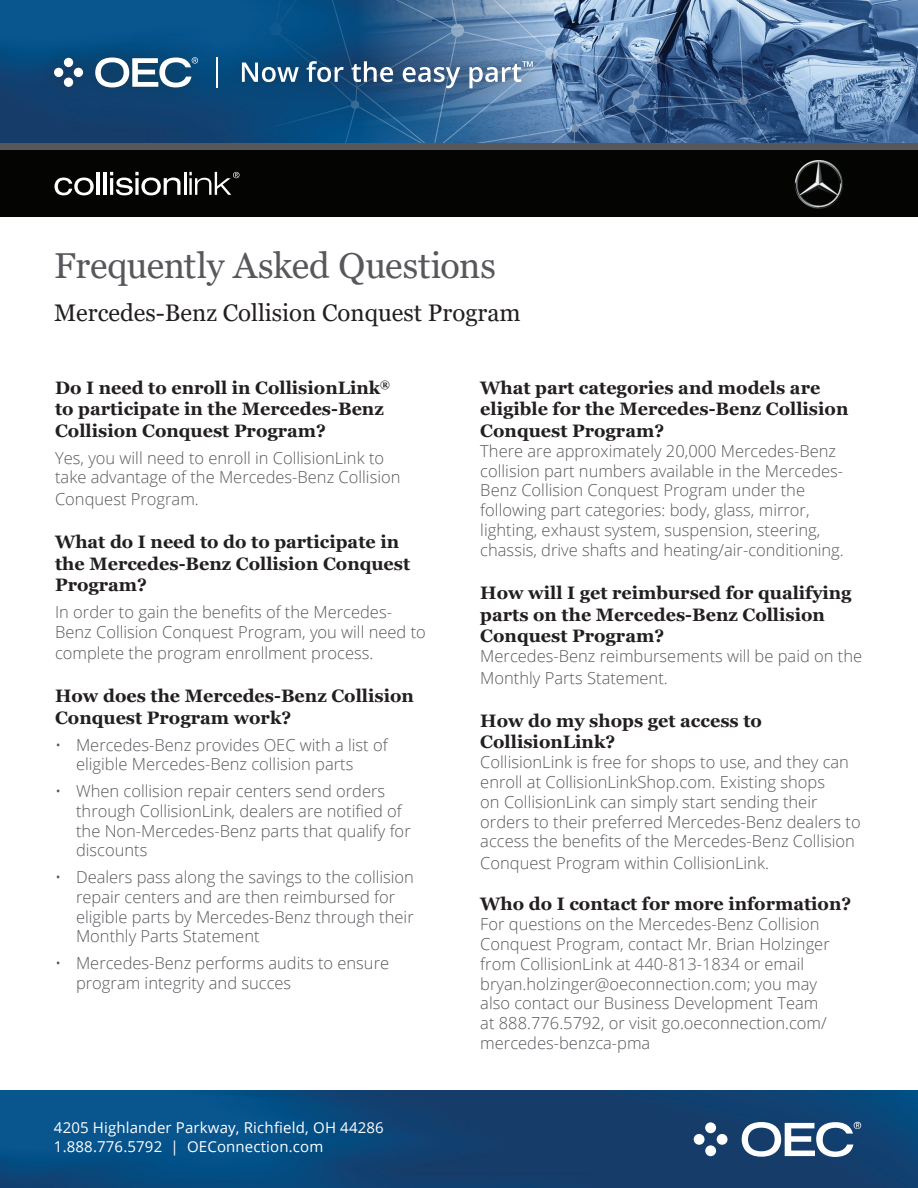
<style>
.page{position:relative;width:918px;height:1188px;background:#fff}
.page>*{position:absolute;margin:0;border:0;box-sizing:border-box;transform-origin:0 0}
.t1{font:36px "Georgia";letter-spacing:-.005em;color:#58575c}
.t2{font:24px "Georgia";color:#231f20}
.t3{font:700 18px/21.6px "Georgia";color:#231f20}
.t4{font:300 16.5px/19.8px "Open Sans";color:#58575c}
.t5{font:15px/19.5px "Open Sans";letter-spacing:.01em;color:#fff}
</style>
<div class="page">
<div style="left:0;top:143px;width:918px;height:74px;background:#040503"></div>
<img style="left:0;top:1091px;width:918px;height:97px">
<img style="left:0;top:0;width:239px;height:144px">
<svg style="left:742px;top:1122px;width:119px;height:35px"></svg>
<div style="left:705px;top:1122px;width:11px;height:11px;background:#fff;border-radius:50%"></div>
<div style="left:717px;top:1134px;width:11px;height:11px;background:#fff;border-radius:50%"></div>
<div style="left:705px;top:1145px;width:11px;height:11px;background:#fff;border-radius:50%"></div>
<div style="left:694px;top:1134px;width:11px;height:11px;background:#fff;border-radius:50%"></div>
<img style="left:794px;top:160px;width:49px;height:49px">
<img style="left:846px;top:0;width:72px;height:144px">
<div style="left:0;top:144px;width:918px;height:6px;background:#58575c"></div>
<div style="left:37px;top:39px;width:513px;height:67px;background:#231f20;opacity:.58"></div>
<svg style="left:239px;top:0;width:607px;height:144px;background:#46709b"></svg>
<div style="left:64px;top:58px;width:9px;height:9px;background:#fff;border-radius:50%"></div>
<div style="left:54px;top:68px;width:9px;height:9px;background:#fff;border-radius:50%"></div>
<div style="left:74px;top:68px;width:9px;height:9px;background:#fff;border-radius:50%"></div>
<div style="left:64px;top:78px;width:9px;height:9px;background:#fff;border-radius:50%"></div>
<svg style="left:95px;top:57px;width:103px;height:30px"></svg>
<hr style="left:216px;top:57px;width:2px;height:31px;background:#fff">
<svg style="left:55px;top:178px;width:39px;height:17px"></svg>
<hr style="left:97px;top:172px;width:3px;height:23px;background:#fff">
<hr style="left:103px;top:172px;width:3px;height:23px;background:#fff">
<svg style="left:110px;top:172px;width:70px;height:23px"></svg>
<hr style="left:184px;top:172px;width:2px;height:23px;background:#fff">
<svg style="left:189px;top:172px;width:51px;height:23px"></svg>
<h1 class="t1" style="left:54px;top:244px;width:443px">Frequently Asked Questions</h1>
<h2 class="t2" style="left:54px;top:298px;width:468px">Mercedes-Benz Collision Conquest Program</h2>
<p class="t3" style="left:55px;top:377px;width:337px">Do I need to enroll in CollisionLink<sup>® </sup>to participate in the Mercedes-Benz<br>Collision Conquest Program?</p>
<p class="t4" style="left:55px;top:447px;width:347px">Yes, you will need to enroll in CollisionLink to take advantage of the Mercedes-Benz Collision</p>
<p class="t4" style="left:55px;top:489px;width:145px">Conquest Program.</p>
<p class="t3" style="left:55px;top:531px;width:357px">What do I need to do to participate in the Mercedes-Benz Collision Conquest<br>Program?</p>
<p class="t4" style="left:55px;top:602px;width:372px">In order to gain the benefits of the Mercedes-<br>Benz Collision Conquest Program, you will need to</p>
<p class="t4" style="left:55px;top:643px;width:320px">complete the program enrollment process.</p>
<p class="t3" style="left:55px;top:686px;width:360px">How does the Mercedes-Benz Collision<br>Conquest Program work?</p>
<p class="t4" style="left:76px;top:734px;width:313px;text-indent:-21px">• Mercedes-Benz provides OEC with a list of eligible Mercedes-Benz collision parts</p>
<p class="t4" style="left:76px;top:781px;width:336px;text-indent:-21px">• When collision repair centers send orders through CollisionLink, dealers are notified of the Non-Mercedes-Benz parts that qualify for discounts</p>
<p class="t4" style="left:76px;top:867px;width:339px;text-indent:-21px">• Dealers pass along the savings to the collision repair centers and are then reimbursed for eligible parts by Mercedes-Benz through their Monthly Parts Statement</p>
<p class="t4" style="left:76px;top:953px;width:315px;text-indent:-21px">• Mercedes-Benz performs audits to ensure program integrity and succes</p>
<p class="t5" style="left:54px;top:1117px;width:331px">4205 Highlander Parkway, Richfield, OH 44286<br>1.888.776.5792 | OEConnection.com</p>
<p class="t3" style="left:480px;top:377px;width:370px">What part categories and models are eligible for the Mercedes-Benz Collision<br>Conquest Program?</p>
<p class="t4" style="left:480px;top:440px;width:365px">There are approximately 20,000 Mercedes-Benz collision part numbers available in the Mercedes-Benz Collision Conquest Program under the following part categories: body, glass, mirror, lighting, exhaust system, suspension, steering, chassis, drive shafts and heating/air-conditioning.</p>
<p class="t3" style="left:480px;top:582px;width:373px">How will I get reimbursed for qualifying parts on the Mercedes-Benz Collision<br>Conquest Program?</p>
<p class="t4" style="left:480px;top:645px;width:383px;line-height:21.6px">Mercedes-Benz reimbursements will be paid on the<br>Monthly Parts Statement.</p>
<p class="t3" style="left:480px;top:710px;width:283px">How do my shops get access to<br>CollisionLink?</p>
<p class="t4" style="left:480px;top:752px;width:382px">CollisionLink is free for shops to use, and they can enroll at CollisionLinkShop.com. Existing shops<br>on CollisionLink can simply start sending their orders to their preferred Mercedes-Benz dealers to access the benefits of the Mercedes-Benz Collision</p>
<p class="t4" style="left:480px;top:853px;width:290px">Conquest Program within CollisionLink.</p>
<p class="t3" style="left:480px;top:893px;width:373px">Who do I contact for more information?</p>
<p class="t4" style="left:480px;top:914px;width:351px">For questions on the Mercedes-Benz Collision Conquest Program, contact Mr. Brian Holzinger from CollisionLink at 440-813-1834 or email bryan.holzinger@oeconnection.com; you may also contact our Business Development Team at 888.776.5792, or visit go.oeconnection.com/ mercedes-benzca-pma</p>
</div>
